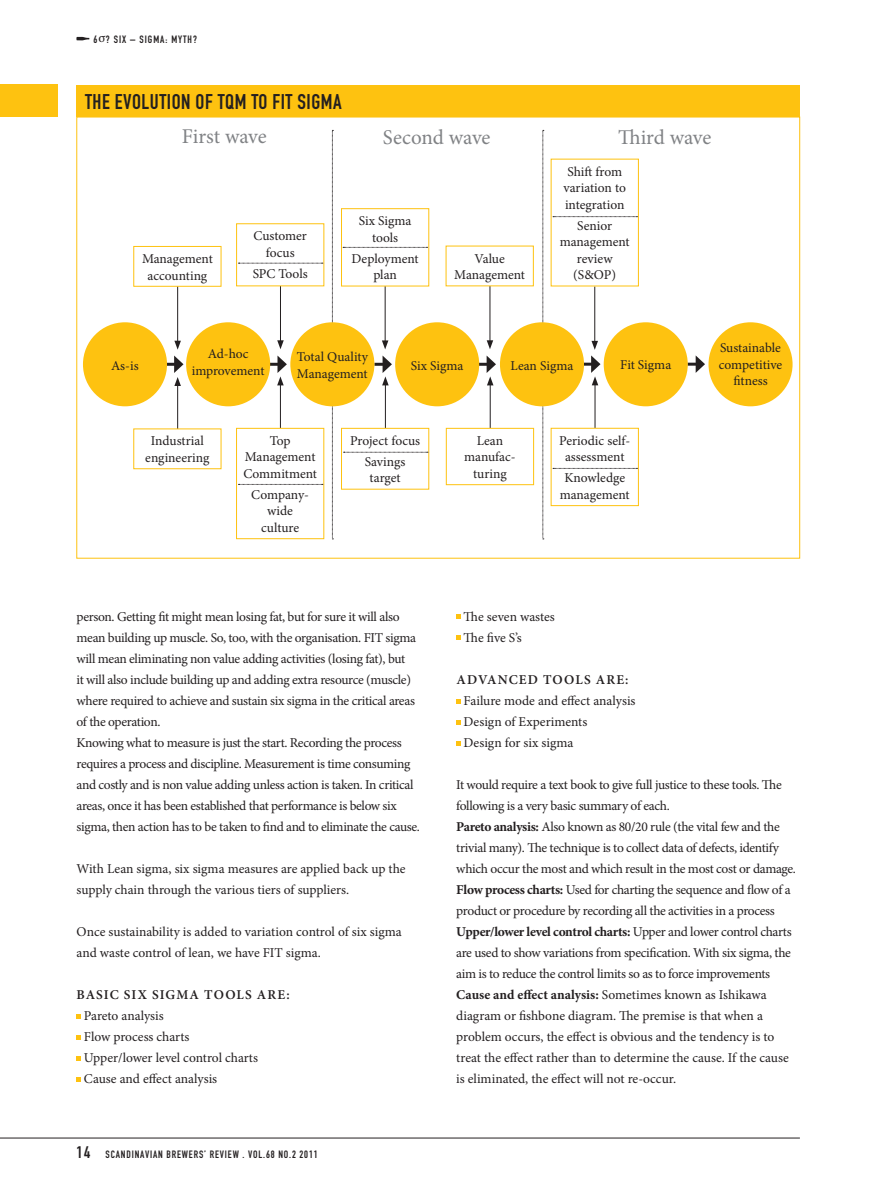
<style>
.page{position:relative;width:885px;height:1191px;background:#fff}
.page>*{position:absolute;margin:0;border:0;box-sizing:border-box;transform-origin:0 0}
.Manchet{font:21px "Minion Pro";letter-spacing:-.005em;color:#808285}
.Rubrik{font:21px "DIN Engschrift LT";letter-spacing:.025em;color:#231f20}
.Brødtekst{font:13.5px/21px "Minion Pro";letter-spacing:-.02em;color:#231f20}
.Brødtekst-2{font:13.5px/16.5px "Minion Pro";color:#231f20;text-align:center}
.Mellemrubrik{font:600 13.5px "Minion Pro";letter-spacing:.085em;color:#231f20}
.t1{font:10.5px "DIN Engschrift LT SC990";letter-spacing:.08em;color:#231f20}
.Vignet{font:10.5px "DIN Engschrift LT";letter-spacing:.09em;color:#231f20}
.s1{font-family:"Minion Pro";font-size:13.5px}
.s2{font-size:16.5px}
.s3{font-weight:700}
</style>
<div class="page">
<hr style="left:0;top:1137px;width:799px;height:1px;background:#231f20">
<div style="left:0;top:85px;width:57px;height:32px;background:#fec210"></div>
<svg style="left:76px;top:37px;width:13px;height:3px"></svg>
<hr style="left:884px;top:85px;width:1px;height:32px;background:#fec210">
<svg style="left:77px;top:1014px;width:4px;height:4px"></svg>
<svg style="left:77px;top:1035px;width:4px;height:4px"></svg>
<svg style="left:77px;top:1056px;width:4px;height:4px"></svg>
<svg style="left:77px;top:1077px;width:4px;height:4px"></svg>
<svg style="left:456px;top:615px;width:4px;height:4px"></svg>
<svg style="left:456px;top:636px;width:4px;height:4px"></svg>
<svg style="left:456px;top:699px;width:4px;height:4px"></svg>
<svg style="left:456px;top:720px;width:4px;height:4px"></svg>
<svg style="left:456px;top:741px;width:4px;height:4px"></svg>
<svg style="left:332px;top:130px;width:1px;height:409px"></svg>
<svg style="left:542px;top:130px;width:2px;height:409px"></svg>
<svg style="left:687px;top:355px;width:18px;height:18px"></svg>
<div style="left:83px;top:322px;width:84px;height:84px;background:#fec210;border-radius:50%"></div>
<div style="left:186px;top:322px;width:84px;height:84px;background:#fec210;border-radius:50%"></div>
<div style="left:290px;top:322px;width:84px;height:84px;background:#fec210;border-radius:50%"></div>
<div style="left:395px;top:322px;width:84px;height:84px;background:#fec210;border-radius:50%"></div>
<div style="left:500px;top:322px;width:84px;height:84px;background:#fec210;border-radius:50%"></div>
<div style="left:603px;top:322px;width:84px;height:84px;background:#fec210;border-radius:50%"></div>
<div style="left:708px;top:322px;width:84px;height:84px;background:#fec210;border-radius:50%"></div>
<hr style="left:177px;top:286px;width:1px;height:57px;background:#231f20">
<hr style="left:177px;top:383px;width:1px;height:57px;background:#231f20">
<svg style="left:166px;top:341px;width:17px;height:45px"></svg>
<hr style="left:280px;top:383px;width:1px;height:57px;background:#231f20">
<svg style="left:269px;top:355px;width:18px;height:30px"></svg>
<hr style="left:594px;top:383px;width:1px;height:57px;background:#231f20">
<hr style="left:385px;top:383px;width:1px;height:57px;background:#231f20">
<svg style="left:374px;top:355px;width:18px;height:30px"></svg>
<hr style="left:490px;top:383px;width:1px;height:57px;background:#231f20">
<svg style="left:478px;top:355px;width:18px;height:30px"></svg>
<hr style="left:489px;top:286px;width:1px;height:57px;background:#231f20">
<svg style="left:486px;top:340px;width:7px;height:9px"></svg>
<hr style="left:594px;top:286px;width:1px;height:57px;background:#231f20">
<svg style="left:583px;top:341px;width:17px;height:44px"></svg>
<hr style="left:280px;top:286px;width:1px;height:57px;background:#231f20">
<svg style="left:277px;top:340px;width:7px;height:9px"></svg>
<hr style="left:385px;top:286px;width:1px;height:57px;background:#231f20">
<svg style="left:382px;top:340px;width:6px;height:9px"></svg>
<div style="left:133px;top:246px;width:88px;height:41px;border:1px solid #fec210"></div>
<div style="left:134px;top:429px;width:87px;height:40px;background:#fff"></div>
<div style="left:133px;top:428px;width:88px;height:41px;border:1px solid #fec210"></div>
<div style="left:236px;top:428px;width:88px;height:111px;border:1px solid #fec210"></div>
<div style="left:551px;top:428px;width:87px;height:77px;background:#fff"></div>
<div style="left:550px;top:428px;width:88px;height:78px;border:1px solid #fec210"></div>
<div style="left:341px;top:428px;width:88px;height:61px;background:#fff"></div>
<div style="left:341px;top:428px;width:88px;height:61px;border:1px solid #fec210"></div>
<div style="left:446px;top:428px;width:87px;height:57px;background:#fff"></div>
<div style="left:446px;top:428px;width:88px;height:57px;border:1px solid #fec210"></div>
<div style="left:341px;top:208px;width:88px;height:78px;border:1px solid #fec210"></div>
<svg style="left:238px;top:263px;width:85px;height:1px"></svg>
<svg style="left:238px;top:484px;width:85px;height:1px"></svg>
<svg style="left:553px;top:468px;width:84px;height:1px"></svg>
<svg style="left:343px;top:452px;width:85px;height:1px"></svg>
<svg style="left:343px;top:247px;width:84px;height:1px"></svg>
<svg style="left:553px;top:216px;width:84px;height:1px"></svg>
<div style="left:77px;top:85px;width:722px;height:32px;background:#fec210"></div>
<p class="Vignet" style="left:94px;top:33px;width:105px">6<span class="s1">σ</span>? SIX – SIGMA: MYTH?</p>
<p class="Rubrik" style="left:85px;top:89px;width:258px">THE EVOLUTION OF TQM TO FIT SIGMA</p>
<p class="Manchet" style="left:182px;top:123px;width:86px">First wave</p>
<p class="Manchet" style="left:383px;top:124px;width:109px">Second wave</p>
<p class="Manchet" style="left:618px;top:124px;width:95px">Third wave</p>
<p class="Brødtekst" style="left:142px;top:248px;width:72px">Management</p>
<p class="Brødtekst-2" style="left:147px;top:267px;width:61px">accounting</p>
<p class="Brødtekst" style="left:253px;top:228px;width:55px;line-height:16.5px;text-align:center">Customer focus</p>
<p class="Brødtekst" style="left:253px;top:263px;width:57px">SPC Tools</p>
<p class="Brødtekst" style="left:359px;top:213px;width:54px;line-height:16.5px;text-align:center">Six Sigma tools</p>
<p class="Brødtekst-2" style="left:351px;top:250px;width:69px">Deployment plan</p>
<p class="Brødtekst" style="left:454px;top:250px;width:72px;line-height:16.5px;text-align:center">Value<br>Management</p>
<p class="Brødtekst-2" style="left:563px;top:163px;width:64px;text-align:left">Shift from variation to integration</p>
<p class="Brødtekst-2" style="left:559px;top:217px;width:71px">Senior management review (S&amp;OP)</p>
<p class="Brødtekst" style="left:111px;top:355px;width:29px">As-is</p>
<p class="Brødtekst" style="left:192px;top:346px;width:74px;line-height:16.5px;text-align:center">Ad-hoc improvement</p>
<p class="Brødtekst" style="left:297px;top:349px;width:72px;line-height:16.5px">Total Quality<br>Management</p>
<p class="Brødtekst" style="left:718px;top:339px;width:65px;line-height:16.5px;text-align:center">Sustainable competitive fitness</p>
<p class="Brødtekst-2" style="left:411px;top:357px;width:54px">Six Sigma</p>
<p class="Brødtekst-2" style="left:510px;top:357px;width:64px">Lean Sigma</p>
<p class="Brødtekst-2" style="left:620px;top:356px;width:53px">Fit Sigma</p>
<p class="Brødtekst-2" style="left:145px;top:433px;width:66px">Industrial engineering</p>
<p class="Brødtekst" style="left:243px;top:432px;width:75px;line-height:16.5px;text-align:center">Top<br>Management<br>Commitment</p>
<p class="Brødtekst-2" style="left:251px;top:486px;width:59px">Company&shy;wide</p>
<p class="Brødtekst" style="left:261px;top:517px;width:40px">culture</p>
<p class="Brødtekst-2" style="left:350px;top:432px;width:72px">Project focus</p>
<p class="Brødtekst-2" style="left:365px;top:453px;width:42px">Savings target</p>
<p class="Brødtekst" style="left:77px;top:606px;width:341px">person. Getting fit might mean losing fat, but for sure it will also mean building up muscle. So, too, with the organisation. FIT sigma will mean eliminating non value adding activities (losing fat), but<br>it will also include building up and adding extra resource (muscle) where required to achieve and sustain six sigma in the critical areas of the operation.</p>
<p class="Brødtekst" style="left:77px;top:732px;width:345px">Knowing what to measure is just the start. Recording the process requires a process and discipline. Measurement is time consuming and costly and is non value adding unless action is taken. In critical areas, once it has been established that performance is below six sigma, then action has to be taken to find and to eliminate the cause.</p>
<p class="Brødtekst" style="left:77px;top:858px;width:330px">With Lean sigma, six sigma measures are applied back up the supply chain through the various tiers of suppliers.</p>
<p class="Brødtekst" style="left:77px;top:921px;width:327px">Once sustainability is added to variation control of six sigma and waste control of lean, we have FIT sigma.</p>
<p class="Mellemrubrik" style="left:77px;top:985px;width:214px">BASIC SIX SIGMA TOOLS ARE:</p>
<p class="Brødtekst" style="left:84px;top:1005px;width:81px">Pareto analysis</p>
<p class="Brødtekst-2" style="left:84px;top:1029px;width:107px">Flow process charts</p>
<p class="Brødtekst" style="left:84px;top:1047px;width:176px">Upper/lower level control charts</p>
<p class="Brødtekst-2" style="left:84px;top:1071px;width:135px">Cause and effect analysis</p>
<p class="t1" style="left:77px;top:1148px;width:242px"><span class="s2">14</span> SCANDINAVIAN BREWERS’ REVIEW . VOL.68 NO.2 2011</p>
<p class="Brødtekst-2" style="left:464px;top:432px;width:53px">Lean manufac&shy;turing</p>
<p class="Brødtekst-2" style="left:559px;top:432px;width:73px">Periodic self&shy;assessment</p>
<p class="Brødtekst" style="left:559px;top:470px;width:71px;line-height:16.5px;text-align:center">Knowledge management</p>
<p class="Brødtekst-2" style="left:463px;top:609px;width:93px">The seven wastes</p>
<p class="Brødtekst" style="left:463px;top:627px;width:60px">The five S’s</p>
<p class="Mellemrubrik" style="left:456px;top:670px;width:174px">ADVANCED TOOLS ARE:</p>
<p class="Brødtekst" style="left:463px;top:690px;width:173px">Failure mode and effect analysis</p>
<p class="Brødtekst-2" style="left:463px;top:714px;width:125px">Design of Experiments</p>
<p class="Brødtekst-2" style="left:463px;top:735px;width:111px">Design for six sigma</p>
<p class="Brødtekst" style="left:456px;top:774px;width:327px">It would require a text book to give full justice to these tools. The following is a very basic summary of each.</p>
<p class="Brødtekst" style="left:456px;top:816px;width:341px"><span class="s3">Pareto analysis:</span> Also known as 80/20 rule (the vital few and the trivial many). The technique is to collect data of defects, identify which occur the most and which result in the most cost or damage.</p>
<p class="Brødtekst" style="left:456px;top:879px;width:336px"><span class="s3">Flow process charts:</span> Used for charting the sequence and flow of a product or procedure by recording all the activities in a process</p>
<p class="Brødtekst" style="left:456px;top:921px;width:337px;text-align:justify"><span class="s3">Upper/lower level control charts:</span> Upper and lower control charts are used to show variations from specification. With six sigma, the aim is to reduce the control limits so as to force improvements</p>
<p class="Brødtekst-2" style="left:456px;top:984px;width:334px;line-height:21px;text-align:left"><span class="s3">Cause and effect analysis:</span> Sometimes known as Ishikawa diagram or fishbone diagram. The premise is that when a problem occurs, the effect is obvious and the tendency is to treat the effect rather than to determine the cause. If the cause is eliminated, the effect will not re-occur.</p>
</div>
